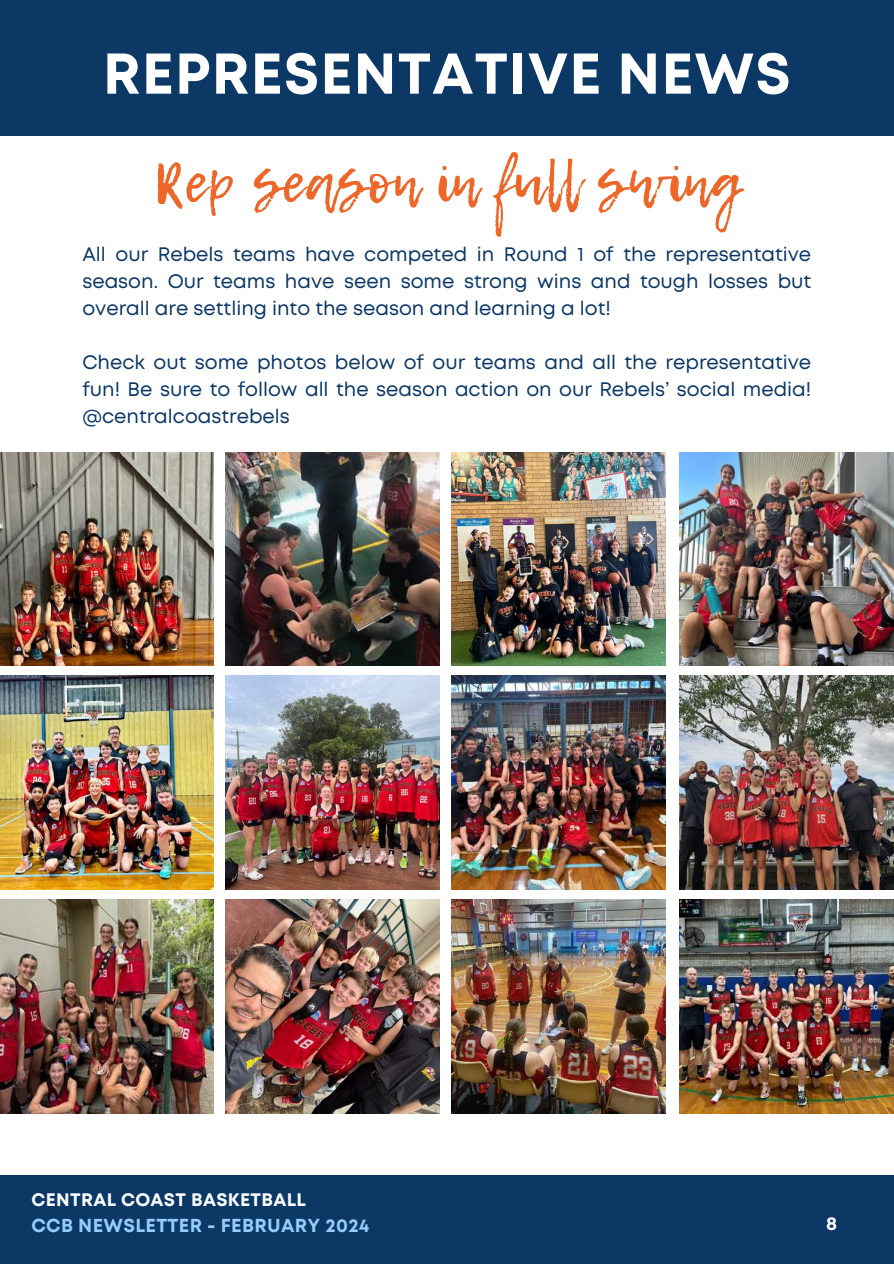
<style>
.page{position:relative;width:894px;height:1264px;background:#fff}
.page>*{position:absolute;margin:0;border:0;box-sizing:border-box;transform-origin:0 0}
.t1{font:700 57.3px "Mont";letter-spacing:.02em;color:#fff}
.t2{font:55.95px "Lemon Tuesday";letter-spacing:.02em;color:#ee6728}
.t3{font:19.5px/27px "Mont";color:#0c3866;text-align:justify}
.t4{font:700 18.75px "Mont";letter-spacing:.02em;color:#95cdf8}
.t5{font:700 18.75px "Mont";color:#fcfeff}
.t6{font:700 18.15px "Mont";letter-spacing:.02em;color:#fcfeff}
</style>
<div class="page">
<div style="left:0;top:0;width:893px;height:1263px;background:#0c3866"></div>
<div style="left:0;top:136px;width:893px;height:1038px;background:#fff"></div>
<img style="left:226px;top:675px;width:213px;height:214px">
<img style="left:0;top:452px;width:214px;height:214px">
<img style="left:226px;top:452px;width:213px;height:214px">
<img style="left:0;top:675px;width:214px;height:214px">
<img style="left:451px;top:675px;width:214px;height:214px">
<img style="left:451px;top:452px;width:214px;height:214px">
<img style="left:679px;top:452px;width:214px;height:214px">
<img style="left:679px;top:675px;width:214px;height:214px">
<img style="left:226px;top:899px;width:213px;height:214px">
<img style="left:0;top:899px;width:214px;height:214px">
<img style="left:451px;top:899px;width:214px;height:214px">
<img style="left:679px;top:899px;width:214px;height:214px">
<h1 class="t1" style="left:103px;top:52px;width:689px">REPRESENTATIVE NEWS</h1>
<h2 class="t2" style="left:154px;top:141px;width:587px">Rep season in full swing</h2>
<p class="t3" style="left:82px;top:242px;width:730px">All our Rebels teams have competed in Round 1 of the representative season. Our teams have seen some strong wins and tough losses but overall are settling into the season and learning a lot!</p>
<p class="t3" style="left:82px;top:350px;width:730px">Check out some photos below of our teams and all the representative fun! Be sure to follow all the season action on our Rebels’ social media! @centralcoastrebels</p>
<p class="t6" style="left:32px;top:1192px;width:276px">CENTRAL COAST BASKETBALL</p>
<p class="t4" style="left:32px;top:1218px;width:339px">CCB NEWSLETTER - FEBRUARY 2024</p>
<p class="t5" style="left:825px;top:1216px;width:13px">8</p>
</div>
